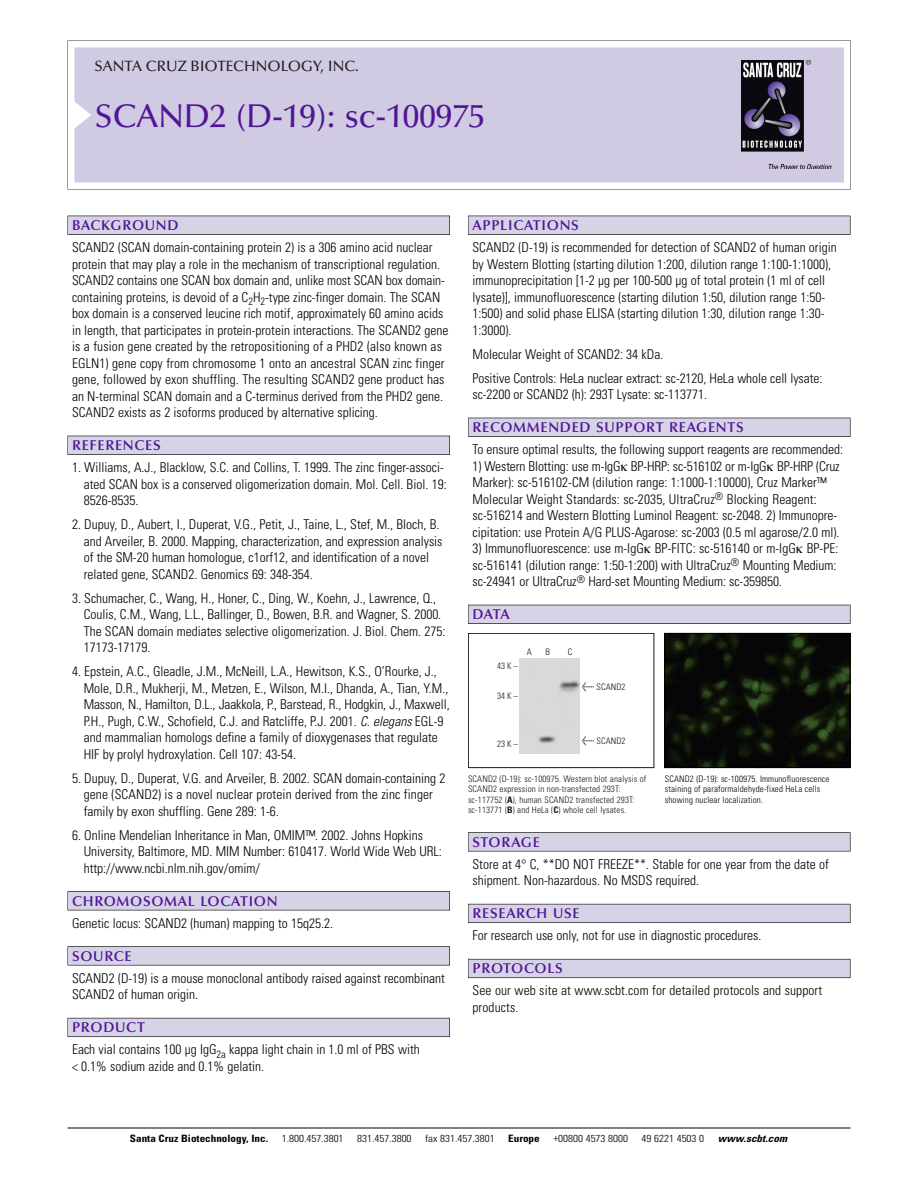
<style>
.page{position:relative;width:918px;height:1188px;background:#fff}
.page>*{position:absolute;margin:0;border:0;box-sizing:border-box;transform-origin:0 0}
.t1{font:500 33px "Optima";color:#511695}
.t2{font:500 15px "Optima";color:#231f20}
.t3{font:600 14.25px "Optima";letter-spacing:.05em;color:#511695}
.t4{font:300 condensed 13.5px/16.5px "Univers";color:#000}
.t5{font:300 condensed 10.2px "Univers";color:#000;scale:1.1 1}
.t6{font:700 condensed 10.2px "Univers";color:#000;scale:1.1 1}
.t7{font:italic 700 condensed 10.2px "Univers";letter-spacing:.005em;color:#000;scale:1.1 1}
.t8{font:9px/10.5px "Univers Condensed Light+QFUHAC";letter-spacing:.015em;color:#191919}
.t9{font:300 condensed 9px/10.5px "Univers";letter-spacing:.015em;color:#000}
.s1{font-style:italic}
.s2{font-family:"Meta Plus Book Roman+EFDMEZ";font-size:10.5px}
.s3{font-family:"Univers Condensed Bold+FFAJIS"}
</style>
<div class="page">
<svg style="left:68px;top:40px;width:783px;height:149px"></svg>
<div style="left:74px;top:47px;width:770px;height:135px;background:#d1cae3"></div>
<img style="left:741px;top:60px;width:90px;height:108px">
<div style="left:68px;top:216px;width:382px;height:19px;background:#525155"></div>
<div style="left:68px;top:216px;width:381px;height:18px;background:#d7d3e7"></div>
<div style="left:68px;top:436px;width:382px;height:19px;background:#515055"></div>
<div style="left:68px;top:436px;width:381px;height:18px;background:#d7d3e7"></div>
<div style="left:68px;top:891px;width:382px;height:19px;background:#545357"></div>
<div style="left:68px;top:892px;width:381px;height:18px;background:#d7d3e7"></div>
<div style="left:68px;top:946px;width:382px;height:19px;background:#575759"></div>
<div style="left:68px;top:947px;width:381px;height:18px;background:#d7d3e7"></div>
<div style="left:68px;top:1018px;width:382px;height:19px;background:#5b5a62"></div>
<div style="left:68px;top:1018px;width:381px;height:18px;background:#d7d3e7"></div>
<div style="left:468px;top:216px;width:382px;height:19px;background:#525155"></div>
<div style="left:468px;top:216px;width:382px;height:18px;background:#d7d3e7"></div>
<div style="left:468px;top:418px;width:382px;height:19px;background:#515055"></div>
<div style="left:468px;top:418px;width:382px;height:18px;background:#d7d3e7"></div>
<div style="left:468px;top:605px;width:382px;height:19px;background:#525158"></div>
<div style="left:468px;top:605px;width:382px;height:18px;background:#d7d3e7"></div>
<div style="left:468px;top:832px;width:382px;height:19px;background:#575759"></div>
<div style="left:468px;top:833px;width:382px;height:18px;background:#d7d3e7"></div>
<div style="left:468px;top:904px;width:382px;height:19px;background:#5b5a62"></div>
<div style="left:468px;top:904px;width:382px;height:18px;background:#d7d3e7"></div>
<div style="left:468px;top:959px;width:382px;height:19px;background:#66646e"></div>
<div style="left:468px;top:959px;width:382px;height:18px;background:#d7d3e7"></div>
<hr style="left:68px;top:1128px;width:782px;height:1px;background:#000">
<img style="left:666px;top:635px;width:182px;height:131px">
<div style="left:664px;top:633px;width:186px;height:135px;border:1px solid #000"></div>
<div style="left:468px;top:633px;width:186px;height:135px;border:1px solid #191919"></div>
<div style="left:519px;top:658px;width:61px;height:96px;background:#d9d9d9"></div>
<p class="t2" style="left:94px;top:61px;width:266px">SANTA CRUZ BIOTECHNOLOGY, INC.</p>
<h1 class="t1" style="left:94px;top:103px;width:392px">SCAND2 (D-19): sc-100975</h1>
<p class="t3" style="left:72px;top:219px;width:108px">BACKGROUND</p>
<p class="t4" style="left:72px;top:240px;width:378px">SCAND2 (SCAN domain-containing protein 2) is a 306 amino acid nuclear protein that may play a role in the mechanism of transcriptional regulation.<br>SCAND2 contains one SCAN box domain and, unlike most SCAN box domain&shy;containing proteins, is devoid of a C<sub>2</sub>H<sub>2</sub>-type zinc-finger domain. The SCAN box domain is a conserved leucine rich motif, approximately 60 amino acids in length, that participates in protein-protein interactions. The SCAND2 gene is a fusion gene created by the retropositioning of a PHD2 (also known as EGLN1) gene copy from chromosome 1 onto an ancestral SCAN zinc finger gene, followed by exon shuffling. The resulting SCAND2 gene product has an N-terminal SCAN domain and a C-terminus derived from the PHD2 gene.<br>SCAND2 exists as 2 isoforms produced by alternative splicing.</p>
<p class="t3" style="left:72px;top:440px;width:90px">REFERENCES</p>
<p class="t4" style="left:84px;top:460px;width:364px;text-indent:-12px">1. Williams, A.J., Blacklow, S.C. and Collins, T. 1999. The zinc finger-associ&shy;ated SCAN box is a conserved oligomerization domain. Mol. Cell. Biol. 19:<br>8526-8535.</p>
<p class="t4" style="left:84px;top:517px;width:360px;text-indent:-12px">2. Dupuy, D., Aubert, I., Duperat, V.G., Petit, J., Taine, L., Stef, M., Bloch, B. and Arveiler, B. 2000. Mapping, characterization, and expression analysis of the SM-20 human homologue, c1orf12, and identification of a novel related gene, SCAND2. Genomics 69: 348-354.</p>
<p class="t4" style="left:84px;top:591px;width:363px;text-indent:-12px">3. Schumacher, C., Wang, H., Honer, C., Ding, W., Koehn, J., Lawrence, Q., Coulis, C.M., Wang, L.L., Ballinger, D., Bowen, B.R. and Wagner, S. 2000.<br>The SCAN domain mediates selective oligomerization. J. Biol. Chem. 275:<br>17173-17179.</p>
<p class="t4" style="left:84px;top:664px;width:368px;text-indent:-12px">4. Epstein, A.C., Gleadle, J.M., McNeill, L.A., Hewitson, K.S., O’Rourke, J., Mole, D.R., Mukherji, M., Metzen, E., Wilson, M.I., Dhanda, A., Tian, Y.M., Masson, N., Hamilton, D.L., Jaakkola, P., Barstead, R., Hodgkin, J., Maxwell, P.H., Pugh, C.W., Schofield, C.J. and Ratcliffe, P.J. 2001. <span class="s1">C. elegans</span> EGL-9 and mammalian homologs define a family of dioxygenases that regulate HIF by prolyl hydroxylation. Cell 107: 43-54.</p>
<p class="t4" style="left:84px;top:771px;width:363px;text-indent:-12px">5. Dupuy, D., Duperat, V.G. and Arveiler, B. 2002. SCAN domain-containing 2 gene (SCAND2) is a novel nuclear protein derived from the zinc finger family by exon shuffling. Gene 289: 1-6.</p>
<p class="t4" style="left:84px;top:828px;width:360px;text-indent:-12px">6. Online Mendelian Inheritance in Man, OMIM™. 2002. Johns Hopkins<br>University, Baltimore, MD. MIM Number: 610417. World Wide Web URL: http://www.ncbi.nlm.nih.gov/omim/</p>
<p class="t3" style="left:72px;top:895px;width:207px">CHROMOSOMAL LOCATION</p>
<p class="t4" style="left:72px;top:916px;width:263px">Genetic locus: SCAND2 (human) mapping to 15q25.2.</p>
<p class="t3" style="left:72px;top:950px;width:61px">SOURCE</p>
<p class="t4" style="left:72px;top:971px;width:374px">SCAND2 (D-19) is a mouse monoclonal antibody raised against recombinant<br>SCAND2 of human origin.</p>
<p class="t3" style="left:72px;top:1022px;width:74px">PRODUCT</p>
<p class="t4" style="left:72px;top:1042px;width:349px">Each vial contains 100 µg IgG<sub>2a</sub> kappa light chain in 1.0 ml of PBS with &lt; 0.1% sodium azide and 0.1% gelatin.</p>
<p class="t3" style="left:473px;top:219px;width:108px">APPLICATIONS</p>
<p class="t4" style="left:473px;top:240px;width:366px">SCAND2 (D-19) is recommended for detection of SCAND2 of human origin by Western Blotting (starting dilution 1:200, dilution range 1:100-1:1000), immunoprecipitation [1-2 µg per 100-500 µg of total protein (1 ml of cell lysate)], immunofluorescence (starting dilution 1:50, dilution range 1:50- 1:500) and solid phase ELISA (starting dilution 1:30, dilution range 1:30- 1:3000).</p>
<p class="t4" style="left:473px;top:343px;width:351px;line-height:24px">Molecular Weight of SCAND2: 34 kDa.<br>Positive Controls: HeLa nuclear extract: sc-2120, HeLa whole cell lysate:</p>
<p class="t4" style="left:473px;top:387px;width:236px">sc-2200 or SCAND2 (h): 293T Lysate: sc-113771.</p>
<p class="t3" style="left:473px;top:422px;width:273px">RECOMMENDED SUPPORT REAGENTS</p>
<p class="t4" style="left:473px;top:442px;width:372px">To ensure optimal results, the following support reagents are recommended:</p>
<p class="t4" style="left:473px;top:459px;width:369px">1) Western Blotting: use m-IgG BP-HRP: sc-516102 or m-IgG BP-HRP (Cruz Marker): sc-516102-CM (dilution range: 1:1000-1:10000), Cruz Marker™ Molecular Weight Standards: sc-2035, UltraCruz<sup>®</sup> Blocking Reagent: sc-516214 and Western Blotting Luminol Reagent: sc-2048. 2) Immunopre&shy;cipitation: use Protein A/G PLUS-Agarose: sc-2003 (0.5 ml agarose/2.0 ml).</p>
<p class="t4" style="left:473px;top:541px;width:368px">3) Immunofluorescence: use m-IgG BP-FITC: sc-516140 or m-IgG BP-PE: sc-516141 (dilution range: 1:50-1:200) with UltraCruz<sup>®</sup> Mounting Medium: sc-24941 or UltraCruz<sup>®</sup> Hard-set Mounting Medium: sc-359850.</p>
<p class="t3" style="left:473px;top:609px;width:39px">DATA</p>
<p class="t8" style="left:497px;top:661px;width:22px">43K–</p>
<p class="t8" style="left:497px;top:691px;width:22px">34K–</p>
<p class="t8" style="left:527px;top:647px;width:7px">A</p>
<p class="t8" style="left:545px;top:647px;width:6px">B</p>
<p class="t8" style="left:568px;top:647px;width:6px">C</p>
<p class="t8" style="left:582px;top:683px;width:45px"><span class="s2">&lt;</span> SCAND2</p>
<p class="t8" style="left:497px;top:739px;width:22px">23K–</p>
<p class="t8" style="left:582px;top:737px;width:45px"><span class="s2">&lt;</span> SCAND2</p>
<p class="t8" style="left:468px;top:774px;width:180px">SCAND2 (D-19): sc-100975. Western blot analysis of SCAND2 expression in non-transfected 293T: sc-117752 (<span class="s3">A</span>), human SCAND2 transfected 293T: sc-113771 (<span class="s3">B</span>) and HeLa (<span class="s3">C</span>) whole cell lysates.</p>
<p class="t9" style="left:665px;top:774px;width:166px">SCAND2 (D-19): sc-100975. Immunofluorescence staining of paraformaldehyde-fixed HeLa cells showing nuclear localization.</p>
<p class="t3" style="left:473px;top:836px;width:69px">STORAGE</p>
<p class="t4" style="left:473px;top:857px;width:358px">Store at 4° C, **DO NOT FREEZE**. Stable for one year from the date of shipment. Non-hazardous. No MSDS required.</p>
<p class="t3" style="left:473px;top:908px;width:109px">RESEARCH USE</p>
<p class="t4" style="left:473px;top:928px;width:290px">For research use only, not for use in diagnostic procedures.</p>
<p class="t3" style="left:473px;top:963px;width:92px">PROTOCOLS</p>
<p class="t4" style="left:473px;top:983px;width:351px">See our web site at www.scbt.com for detailed protocols and support products.</p>
<p class="t6" style="left:130px;top:1135px;width:127px">Santa Cruz Biotechnology, Inc.</p>
<p class="t5" style="left:282px;top:1135px;width:58px">1.800.457.3801</p>
<p class="t5" style="left:357px;top:1135px;width:51px">831.457.3800</p>
<p class="t5" style="left:425px;top:1135px;width:65px">fax 831.457.3801</p>
<p class="t6" style="left:508px;top:1135px;width:30px">Europe</p>
<p class="t5" style="left:553px;top:1135px;width:69px">+00800 4573 8000</p>
<p class="t5" style="left:642px;top:1135px;width:58px">49 6221 4503 0</p>
<p class="t7" style="left:718px;top:1135px;width:64px">www.scbt.com</p>
</div>
